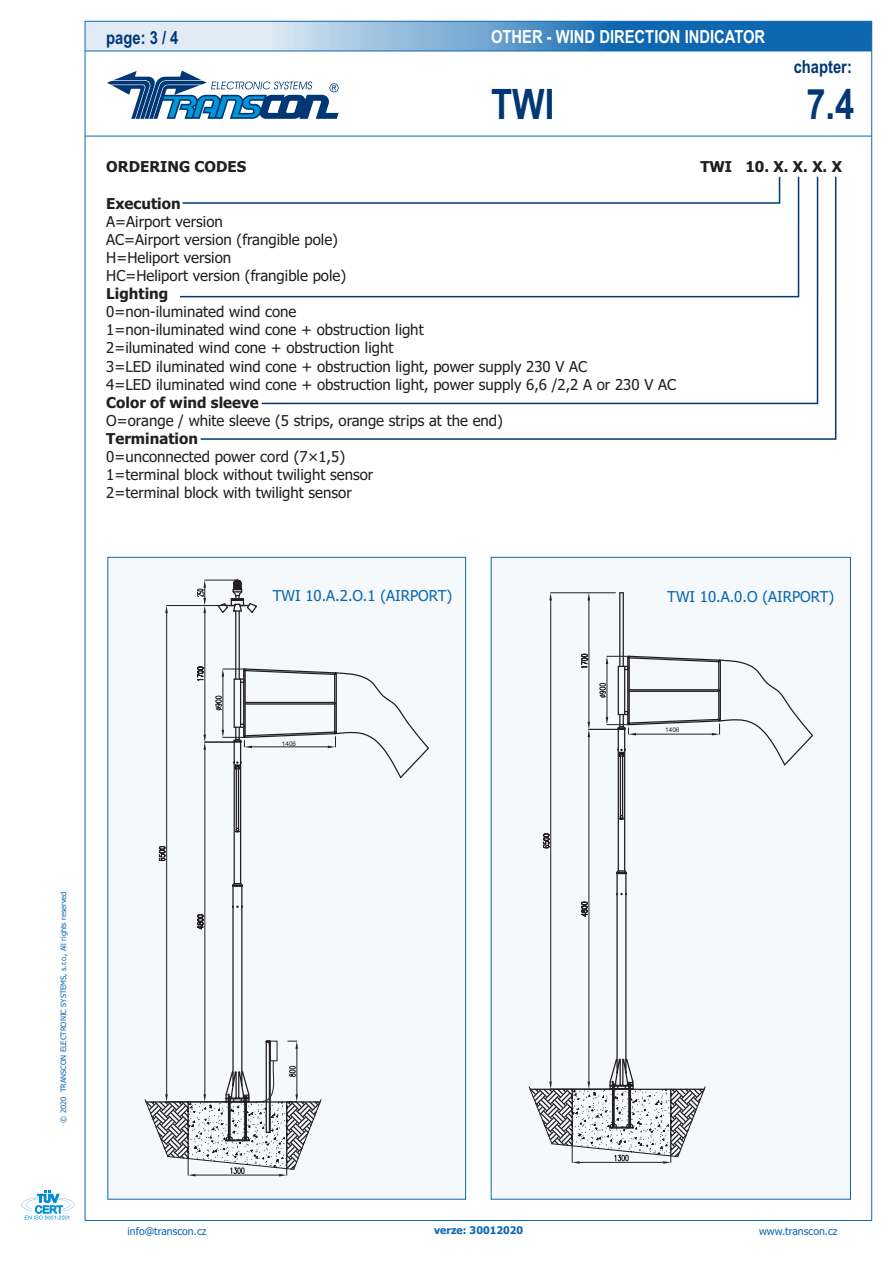
<style>
.page{position:relative;width:893px;height:1263px;background:#fff}
.page>*{position:absolute;margin:0;border:0;box-sizing:border-box;transform-origin:0 0}
.t1{font:700 42px "Arial Narrow";color:#013775}
.t2{font:700 18px "Arial Narrow";color:#fff}
.t3{font:700 18px "Arial Narrow";color:#013775}
.t4{font:15px/18.1px "Tahoma";color:#231f20}
.t5{font:700 15px "Tahoma";color:#231f20}
.t6{font:15px "Tahoma";color:#0d67b1}
.t7{font:10.5px "Tahoma";color:#0d67b1}
.t8{font:700 10.5px "Tahoma";color:#0d67b1}
.t9{font:7.5px "Tahoma";color:#0d67b1}
.t10{font:6.45px "Arial";color:#231f20}
</style>
<div class="page">
<svg style="left:21px;top:1191px;width:53px;height:29px"></svg>
<svg style="left:85px;top:21px;width:787px;height:30px;background:#6ca2cf"></svg>
<svg style="left:107px;top:71px;width:232px;height:48px"></svg>
<hr style="left:85px;top:136px;width:787px;height:1px;background:#0d67b1">
<hr style="left:85px;top:51px;width:787px;height:1px;background:#0d67b1">
<div style="left:107px;top:557px;width:359px;height:642px;background:#f5f9fc"></div>
<svg style="left:145px;top:579px;width:285px;height:597px"></svg>
<div style="left:491px;top:557px;width:360px;height:642px;background:#f5f9fc"></div>
<svg style="left:529px;top:591px;width:285px;height:573px"></svg>
<svg style="left:199px;top:176px;width:638px;height:264px"></svg>
<p class="t3" style="left:106px;top:30px;width:74px">page: 3 / 4</p>
<p class="t2" style="left:491px;top:30px;width:276px">OTHER - WIND DIRECTION INDICATOR</p>
<p class="t3" style="left:794px;top:60px;width:60px">chapter:</p>
<h1 class="t1" style="left:491px;top:88px;width:65px">TWI</h1>
<h1 class="t1" style="left:806px;top:88px;width:49px">7.4</h1>
<p class="t5" style="left:106px;top:161px;width:141px">ORDERING CODES</p>
<p class="t5" style="left:700px;top:161px;width:143px">TWI 10. X. X. X. X</p>
<p class="t5" style="left:106px;top:197px;width:76px">Execution</p>
<p class="t4" style="left:106px;top:213px;width:241px">A=Airport version<br>AC=Airport version (frangible pole)<br>H=Heliport version<br>HC=Heliport version (frangible pole)</p>
<p class="t5" style="left:106px;top:288px;width:63px">Lighting</p>
<p class="t4" style="left:106px;top:304px;width:571px">0=non-iluminated wind cone<br>1=non-iluminated wind cone + obstruction light<br>2=iluminated wind cone + obstruction light<br>3=LED iluminated wind cone + obstruction light, power supply 230 V AC<br>4=LED iluminated wind cone + obstruction light, power supply 6,6 /2,2 A or 230 V AC</p>
<p class="t5" style="left:106px;top:396px;width:154px">Color of wind sleeve</p>
<p class="t4" style="left:106px;top:413px;width:398px">O=orange / white sleeve (5 strips, orange strips at the end)</p>
<p class="t5" style="left:106px;top:432px;width:93px">Termination</p>
<p class="t4" style="left:106px;top:449px;width:269px">0=unconnected power cord (7×1,5)<br>1=terminal block without twilight sensor<br>2=terminal block with twilight sensor</p>
<p class="t6" style="left:273px;top:589px;width:181px">TWI 10.A.2.O.1 (AIRPORT)</p>
<p class="t6" style="left:667px;top:591px;width:168px">TWI 10.A.0.O (AIRPORT)</p>
<p class="t10" style="left:282px;top:741px;width:16px">1406</p>
<p class="t10" style="left:665px;top:727px;width:16px">1406</p>
<p class="t9" style="left:60px;top:1123px;width:233px;rotate:-90deg">© 2020 TRANSCON ELECTRONIC SYSTEMS, s.r.o., All rights reserved</p>
<p class="t7" style="left:128px;top:1227px;width:81px">info@transcon.cz</p>
<p class="t8" style="left:434px;top:1226px;width:91px">verze: 30012020</p>
<p class="t7" style="left:759px;top:1227px;width:80px">www.transcon.cz</p>
</div>
